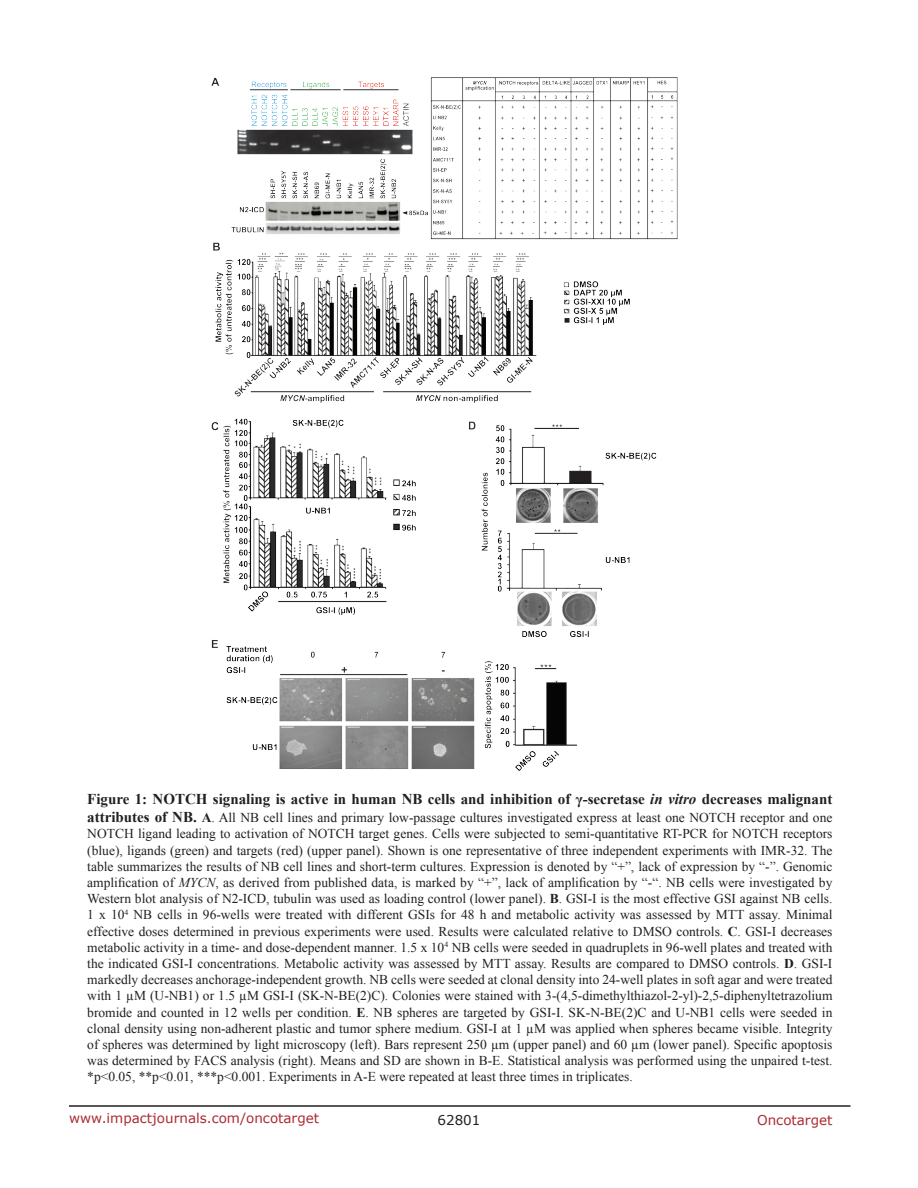
<style>
.page{position:relative;width:918px;height:1188px;background:#fff}
.page>*{position:absolute;margin:0;border:0;box-sizing:border-box;transform-origin:0 0}
.FigureText{font:700 15px "Times New Roman";color:#221f22}
.FigureText-2{font:13.5px/16.2px "Times New Roman";color:#221f22;text-align:justify}
.t1{font:13.5px "Verdana";color:#ac2b31}
.t2{font:13.5px "Verdana";color:#221f22}
.s1{font-style:italic}
.s2{font-weight:700;font-size:15px}
.s3{font-weight:700}
</style>
<div class="page">
<hr style="left:69px;top:1105px;width:781px;height:2px;background:#231f20">
<img style="left:211px;top:77px;width:467px;height:694px">
<p class="FigureText" style="left:87px;top:789px;width:747px">Figure 1: NOTCH signaling is active in human NB cells and inhibition of γ-secretase <span class="s1">in vitro</span> decreases malignant</p>
<p class="FigureText-2" style="left:87px;top:809px;width:747px"><span class="s2">attributes of NB.</span> <span class="s3">A</span>. All NB cell lines and primary low-passage cultures investigated express at least one NOTCH receptor and one NOTCH ligand leading to activation of NOTCH target genes. Cells were subjected to semi-quantitative RT-PCR for NOTCH receptors (blue), ligands (green) and targets (red) (upper panel). Shown is one representative of three independent experiments with IMR-32. The table summarizes the results of NB cell lines and short-term cultures. Expression is denoted by “+”, lack of expression by “-”. Genomic amplification of <span class="s1">MYCN</span>, as derived from published data, is marked by “+”, lack of amplification by “-“. NB cells were investigated by Western blot analysis of N2-ICD, tubulin was used as loading control (lower panel). <span class="s3">B</span>. GSI-I is the most effective GSI against NB cells.<br>1 x 10<sup>4</sup> NB cells in 96-wells were treated with different GSIs for 48 h and metabolic activity was assessed by MTT assay. Minimal effective doses determined in previous experiments were used. Results were calculated relative to DMSO controls. <span class="s3">C</span>. GSI-I decreases metabolic activity in a time- and dose-dependent manner. 1.5 x 10<sup>4</sup> NB cells were seeded in quadruplets in 96-well plates and treated with the indicated GSI-I concentrations. Metabolic activity was assessed by MTT assay. Results are compared to DMSO controls. <span class="s3">D</span>. GSI-I markedly decreases anchorage-independent growth. NB cells were seeded at clonal density into 24-well plates in soft agar and were treated with 1 µM (U-NB1) or 1.5 µM GSI-I (SK-N-BE(2)C). Colonies were stained with 3-(4,5-dimethylthiazol-2-yl)-2,5-diphenyltetrazolium bromide and counted in 12 wells per condition. <span class="s3">E</span>. NB spheres are targeted by GSI-I. SK-N-BE(2)C and U-NB1 cells were seeded in clonal density using non-adherent plastic and tumor sphere medium. GSI-I at 1 µM was applied when spheres became visible. Integrity of spheres was determined by light microscopy (left). Bars represent 250 µm (upper panel) and 60 µm (lower panel). Specific apoptosis was determined by FACS analysis (right). Means and SD are shown in B-E. Statistical analysis was performed using the unpaired t-test. *p&lt;0.05, **p&lt;0.01, ***p&lt;0.001. Experiments in A-E were repeated at least three times in triplicates.</p>
<p class="t1" style="left:69px;top:1109px;width:252px">www.impactjournals.com/oncotarget</p>
<p class="t2" style="left:438px;top:1111px;width:44px">62801</p>
<p class="t1" style="left:757px;top:1111px;width:77px">Oncotarget</p>
</div>
